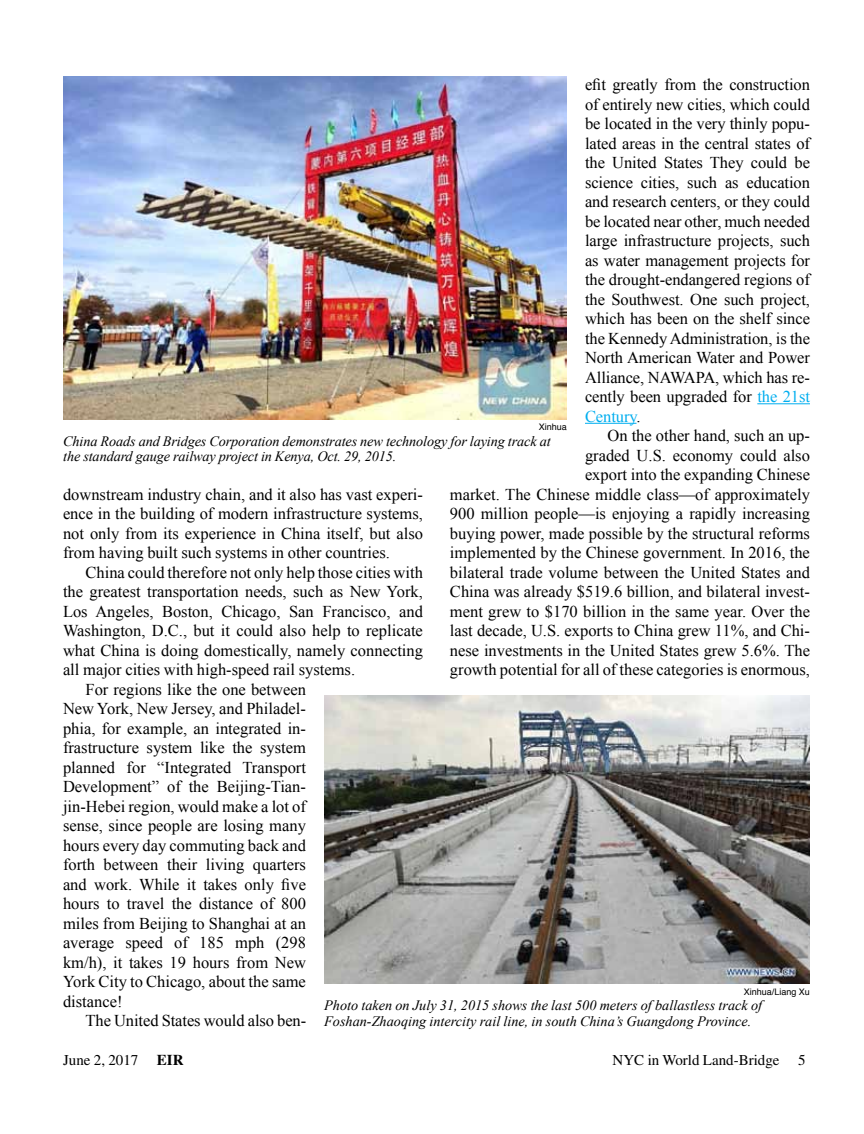
<style>
.page{position:relative;width:864px;height:1134px;background:#fff}
.page>*{position:absolute;margin:0;border:0;box-sizing:border-box;transform-origin:0 0}
.t1{font:16.5px/19.5px "Times New Roman";color:#000;text-align:justify}
.t2{font:15px "Times";color:#000}
.t3{font:italic 14.25px/15.8px "Times New Roman";letter-spacing:-.01em;color:#000}
.t4{font:9px "Helvetica";color:#000}
.s1{color:#00aeef}
.s2{font-weight:700}
</style>
<div class="page">
<hr style="left:757px;top:403px;width:53px;height:1px;background:#00aeef">
<hr style="left:585px;top:423px;width:52px;height:1px;background:#00aeef">
<img style="left:63px;top:76px;width:504px;height:343px">
<img style="left:324px;top:695px;width:486px;height:288px">
<p class="t1" style="left:585px;top:74px;width:227px">efit greatly from the construction of entirely new cities, which could be located in the very thinly popu&shy;lated areas in the central states of the United States They could be science cities, such as education and research centers, or they could be located near other, much needed large infrastructure projects, such as water management projects for the drought-endangered regions of the Southwest. One such project, which has been on the shelf since the Kennedy Administration, is the North American Water and Power Alliance, NAWAPA, which has re&shy;cently been upgraded for <span class="s1">the 21st Century</span>.</p>
<p class="t1" style="left:450px;top:426px;width:362px;text-align:right">On the other hand, such an up-<br>graded U.S. economy could also<br>export into the expanding Chinese<br>market. The Chinese middle class—of approximately 900 million people—is enjoying a rapidly increasing buying power, made possible by the structural reforms implemented by the Chinese government. In 2016, the bilateral trade volume between the United States and China was already $519.6 billion, and bilateral invest&shy;ment grew to $170 billion in the same year. Over the last decade, U.S. exports to China grew 11%, and Chi&shy;nese investments in the United States grew 5.6%. The growth potential for all of these categories is enormous,</p>
<p class="t4" style="left:539px;top:420px;width:30px">Xinhua</p>
<p class="t3" style="left:63px;top:433px;width:489px">China Roads and Bridges Corporation demonstrates new technology for laying track at the standard gauge railway project in Kenya, Oct. 29, 2015.</p>
<p class="t1" style="left:63px;top:484px;width:362px">downstream industry chain, and it also has vast experi&shy;ence in the building of modern infrastructure systems, not only from its experience in China itself, but also from having built such systems in other countries.</p>
<p class="t1" style="left:86px;top:562px;width:339px">China could therefore not only help those cities with</p>
<p class="t1" style="left:63px;top:581px;width:361px">the greatest transportation needs, such as New York,</p>
<p class="t1" style="left:63px;top:601px;width:361px">Los Angeles, Boston, Chicago, San Francisco, and</p>
<p class="t1" style="left:63px;top:620px;width:361px">Washington, D.C., but it could also help to replicate</p>
<p class="t1" style="left:63px;top:640px;width:362px">what China is doing domestically, namely connecting</p>
<p class="t1" style="left:63px;top:660px;width:294px">all major cities with high-speed rail systems.</p>
<p class="t1" style="left:86px;top:679px;width:222px">For regions like the one between</p>
<p class="t1" style="left:63px;top:699px;width:244px">New York, New Jersey, and Philadel-</p>
<p class="t1" style="left:63px;top:718px;width:245px">phia, for example, an integrated in-</p>
<p class="t1" style="left:63px;top:738px;width:244px">frastructure system like the system</p>
<p class="t1" style="left:63px;top:757px;width:245px">planned for “Integrated Transport</p>
<p class="t1" style="left:63px;top:777px;width:245px">Development” of the Beijing-Tian-</p>
<p class="t1" style="left:63px;top:796px;width:244px">jin-Hebei region, would make a lot of</p>
<p class="t1" style="left:63px;top:816px;width:244px">sense, since people are losing many</p>
<p class="t1" style="left:63px;top:835px;width:245px">hours every day commuting back and</p>
<p class="t1" style="left:63px;top:855px;width:245px">forth between their living quarters</p>
<p class="t1" style="left:63px;top:874px;width:245px">and work. While it takes only five</p>
<p class="t1" style="left:63px;top:894px;width:244px">hours to travel the distance of 800</p>
<p class="t1" style="left:63px;top:913px;width:245px">miles from Beijing to Shanghai at an</p>
<p class="t1" style="left:63px;top:933px;width:245px">average speed of 185 mph (298</p>
<p class="t1" style="left:63px;top:952px;width:245px">km/h), it takes 19 hours from New</p>
<p class="t1" style="left:63px;top:972px;width:244px">York City to Chicago, about the same</p>
<p class="t1" style="left:63px;top:991px;width:61px">distance!</p>
<p class="t1" style="left:86px;top:1011px;width:222px">The United States would also ben-</p>
<p class="t4" style="left:744px;top:984px;width:68px">Xinhua/Liang Xu</p>
<p class="t3" style="left:324px;top:997px;width:439px">Photo taken on July 31, 2015 shows the last 500 meters of ballastless track of<br>Foshan-Zhaoqing intercity rail line, in south China’s Guangdong Province.</p>
<p class="t2" style="left:63px;top:1052px;width:122px">June 2, 2017 <span class="s2">EIR</span></p>
<p class="t2" style="left:613px;top:1052px;width:194px">NYC in World Land-Bridge 5</p>
</div>
